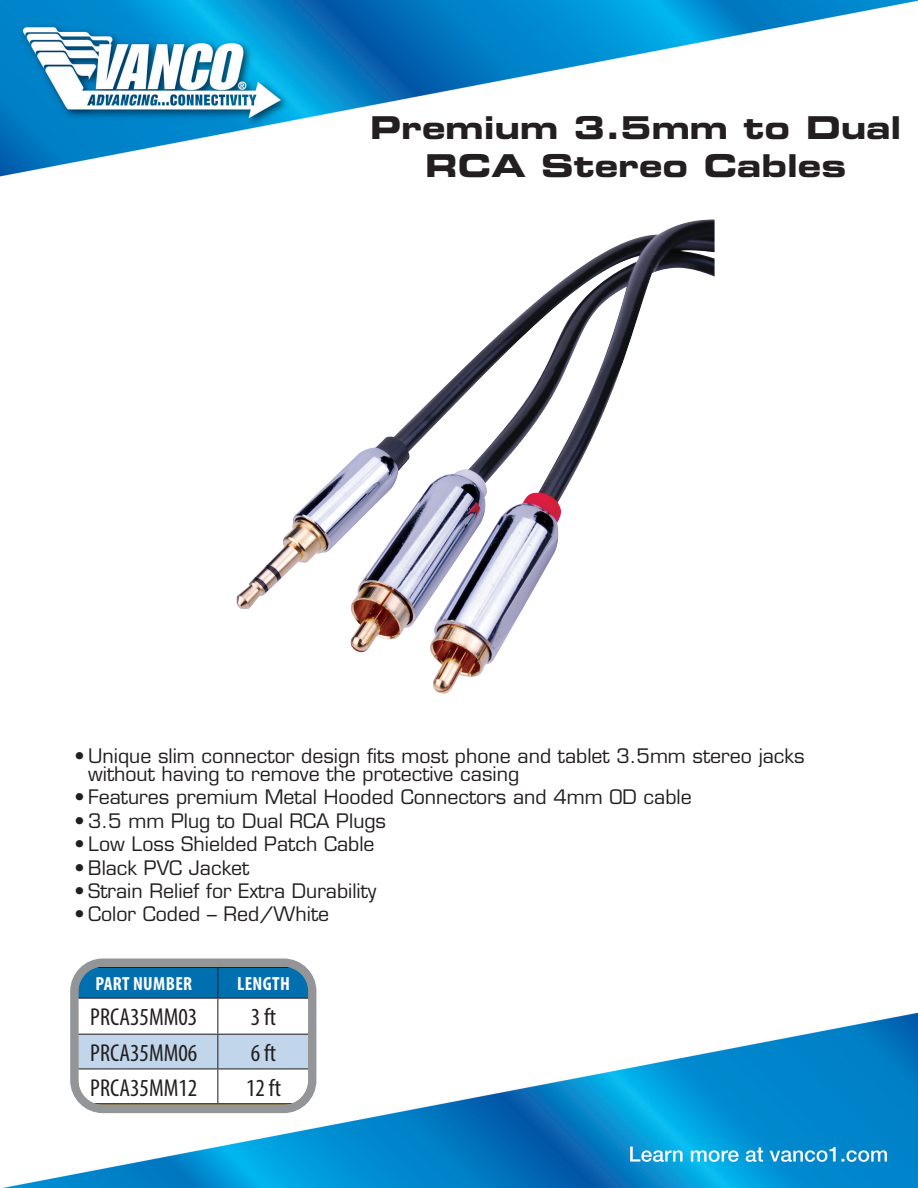
<style>
.page{position:relative;width:918px;height:1188px;background:#fff}
.page>*{position:absolute;margin:0;border:0;box-sizing:border-box;transform-origin:0 0}
.t1{font:31.5px/37.8px "Eurostile LT Std Bold Ex 2";color:#231f20;text-align:center}
.t2{font:condensed 24.6px "Myriad Pro";color:#231f20}
.t3{font:19.5px/18px "Eurostile LT Std";color:#231f20}
.t4{font:700 condensed 19.05px "Myriad Pro";letter-spacing:.02em;color:#fff}
</style>
<div class="page">
<img style="left:0;top:0;width:918px;height:1188px">
<svg style="left:79px;top:968px;width:228px;height:135px"></svg>
<hr style="left:78px;top:967px;width:140px;height:1px;background:#231f20">
<hr style="left:218px;top:967px;width:90px;height:1px;background:#231f20">
<hr style="left:217px;top:968px;width:1px;height:30px;background:#231f20">
<hr style="left:78px;top:998px;width:140px;height:1px;background:#231f20">
<hr style="left:218px;top:998px;width:90px;height:1px;background:#231f20">
<hr style="left:217px;top:999px;width:1px;height:35px;background:#231f20">
<hr style="left:78px;top:1034px;width:140px;height:1px;background:#231f20">
<hr style="left:218px;top:1034px;width:90px;height:1px;background:#231f20">
<hr style="left:217px;top:1035px;width:1px;height:33px;background:#231f20">
<hr style="left:78px;top:1068px;width:140px;height:1px;background:#231f20">
<hr style="left:218px;top:1068px;width:90px;height:1px;background:#231f20">
<hr style="left:217px;top:1069px;width:1px;height:34px;background:#231f20">
<hr style="left:78px;top:1103px;width:140px;height:1px;background:#231f20">
<hr style="left:218px;top:1103px;width:90px;height:1px;background:#231f20">
<div style="left:70px;top:958px;width:246px;height:155px;border:8px solid #939598;border-radius:29px"></div>
<img style="left:236px;top:219px;width:479px;height:478px">
<p class="t1" style="left:370px;top:108px;width:533px">Premium 3.5mm to Dual<br>RCA Stereo Cables</p>
<p class="t3" style="left:88px;top:747px;width:718px;text-indent:-14px">• Unique slim connector design fits most phone and tablet 3.5mm stereo jacks without having to remove the protective casing</p>
<p class="t3" style="left:75px;top:788px;width:619px">• Features premium Metal Hooded Connectors and 4mm OD cable</p>
<p class="t3" style="left:75px;top:812px;width:313px">• 3.5 mm Plug to Dual RCA Plugs</p>
<p class="t3" style="left:75px;top:835px;width:301px">• Low Loss Shielded Patch Cable</p>
<p class="t3" style="left:75px;top:859px;width:176px">• Black PVC Jacket</p>
<p class="t3" style="left:75px;top:882px;width:303px">• Strain Relief for Extra Durability</p>
<p class="t3" style="left:75px;top:905px;width:256px">• Color Coded – Red/White</p>
<p class="t4" style="left:95px;top:972px;width:98px">PART NUMBER</p>
<p class="t4" style="left:237px;top:972px;width:54px">LENGTH</p>
<p class="t2" style="left:90px;top:1002px;width:109px">PRCA35MM03</p>
<p class="t2" style="left:251px;top:1002px;width:27px">3 ft</p>
<p class="t2" style="left:90px;top:1038px;width:109px">PRCA35MM06</p>
<p class="t2" style="left:251px;top:1038px;width:27px">6 ft</p>
<p class="t2" style="left:90px;top:1073px;width:109px">PRCA35MM12</p>
<p class="t2" style="left:246px;top:1073px;width:36px">12 ft</p>
</div>
